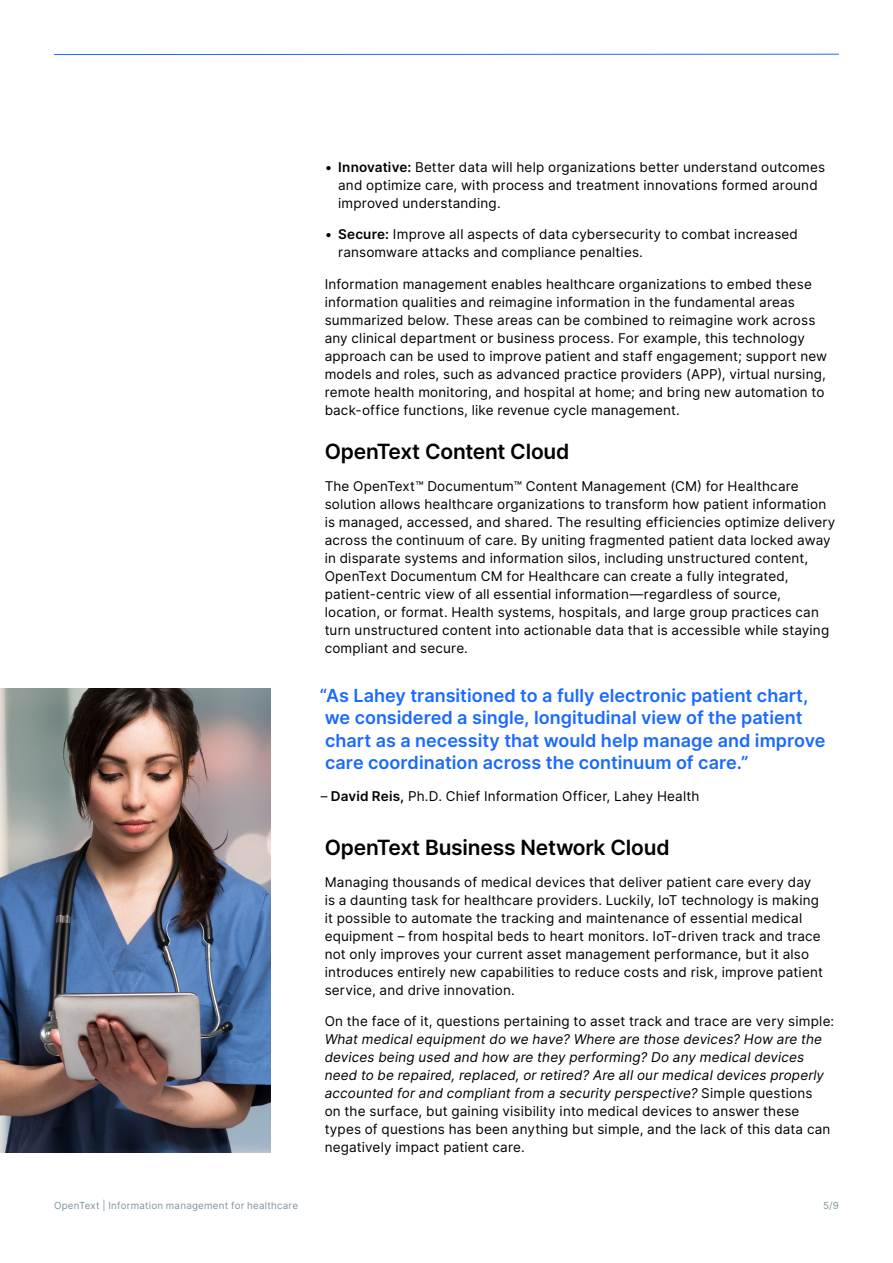
<style>
.page{position:relative;width:893px;height:1263px;background:#fff}
.page>*{position:absolute;margin:0;border:0;box-sizing:border-box;transform-origin:0 0}
.H2_Heading{font:600 21px "Inter";letter-spacing:-.01em;color:#000}
.Pull_Quote{font:600 18px/22.5px "Inter";color:#1a6aff}
.Body{font:13.5px/18px "Inter";letter-spacing:.015em;color:#000}
.t1{font:9.75px "Inter";letter-spacing:.025em;color:#7e929f}
.s1{font-weight:600}
.s2{font-style:italic}
</style>
<div class="page">
<img style="left:0;top:688px;width:270px;height:464px">
<hr style="left:54px;top:54px;width:785px;height:1px;background:#1a6aff">
<p class="Body" style="left:338px;top:158px;width:488px;text-indent:-14px">• <span class="s1">Innovative:</span> Better data will help organizations better understand outcomes and optimize care, with process and treatment innovations formed around improved understanding.</p>
<p class="Body" style="left:338px;top:225px;width:461px;text-indent:-14px">• <span class="s1">Secure:</span> Improve all aspects of data cybersecurity to combat increased ransomware attacks and compliance penalties.</p>
<p class="Body" style="left:325px;top:275px;width:504px">Information management enables healthcare organizations to embed these information qualities and reimagine information in the fundamental areas summarized below. These areas can be combined to reimagine work across any clinical department or business process. For example, this technology approach can be used to improve patient and staff engagement; support new models and roles, such as advanced practice providers (APP), virtual nursing, remote health monitoring, and hospital at home; and bring new automation to back-office functions, like revenue cycle management.</p>
<h2 class="H2_Heading" style="left:325px;top:436px;width:246px">OpenText Content Cloud</h2>
<p class="Body" style="left:325px;top:476px;width:512px">The OpenText™ Documentum™ Content Management (CM) for Healthcare solution allows healthcare organizations to transform how patient information is managed, accessed, and shared. The resulting efficiencies optimize delivery across the continuum of care. By uniting fragmented patient data locked away in disparate systems and information silos, including unstructured content, OpenText Documentum CM for Healthcare can create a fully integrated, patient-centric view of all essential information—regardless of source, location, or format. Health systems, hospitals, and large group practices can turn unstructured content into actionable data that is accessible while staying compliant and secure.</p>
<p class="Pull_Quote" style="left:320px;top:683px;width:507px">“As Lahey transitioned to a fully electronic patient chart, we considered a single, longitudinal view of the patient chart as a necessity that would help manage and improve care coordination across the continuum of care.”</p>
<p class="Body" style="left:321px;top:786px;width:380px">– <span class="s1">David Reis,</span> Ph.D. Chief Information Officer, Lahey Health</p>
<h2 class="H2_Heading" style="left:325px;top:832px;width:346px">OpenText Business Network Cloud</h2>
<p class="Body" style="left:325px;top:872px;width:500px">Managing thousands of medical devices that deliver patient care every day is a daunting task for healthcare providers. Luckily, IoT technology is making it possible to automate the tracking and maintenance of essential medical equipment – from hospital beds to heart monitors. IoT-driven track and trace not only improves your current asset management performance, but it also introduces entirely new capabilities to reduce costs and risk, improve patient service, and drive innovation.</p>
<p class="Body" style="left:325px;top:1012px;width:511px">On the face of it, questions pertaining to asset track and trace are very simple:<br><span class="s2">What medical equipment do we have? Where are those devices? How are the devices being used and how are they performing? Do any medical devices need to be repaired, replaced, or retired? Are all our medical devices properly accounted for and compliant from a security perspective?</span> Simple questions<br>on the surface, but gaining visibility into medical devices to answer these types of questions has been anything but simple, and the lack of this data can negatively impact patient care.</p>
<p class="t1" style="left:54px;top:1198px;width:246px">OpenText | Information management for healthcare</p>
<p class="t1" style="left:823px;top:1198px;width:17px">5/9</p>
</div>
